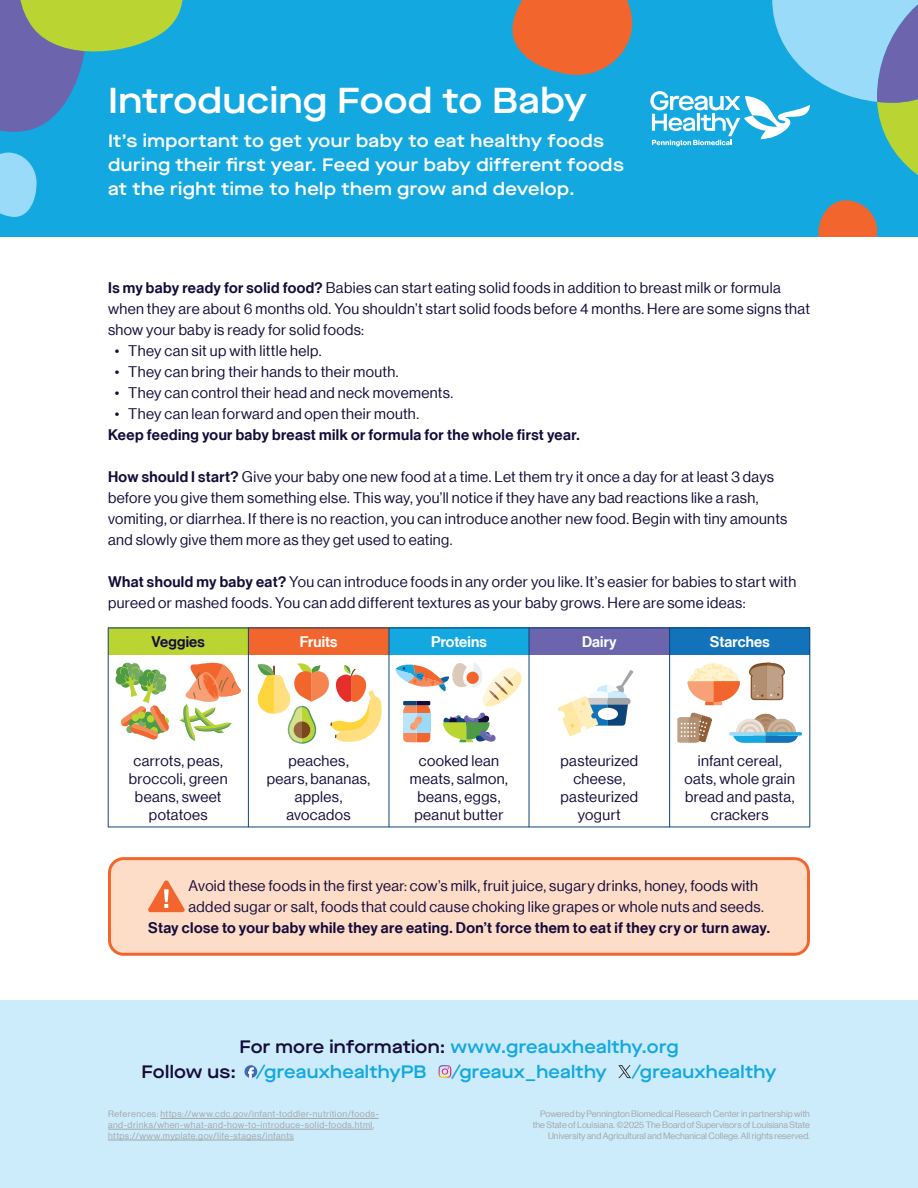
<style>
.page{position:relative;width:918px;height:1188px;background:#fff}
.page>*{position:absolute;margin:0;border:0;box-sizing:border-box;transform-origin:0 0}
.t1{font:600 36px "Maison Neue Ext";letter-spacing:.01em;color:#fff}
.t2{font:600 18px/24px "Maison Neue Ext";letter-spacing:.025em;color:#fff}
.t3{font:600 18px/24.8px "Maison Neue Ext";letter-spacing:.015em;color:#14a8e0}
.t4{font:15px/18px "N Haas Grotesk DS Pro 55 Rg";letter-spacing:.025em;color:#150c3a;text-align:center}
.t5{font:15px "N Haas Grotesk DS Pro 65 Md";letter-spacing:.025em;color:#150c3a}
.t6{font:15px "N Haas Grotesk DS Pro 65 Md";letter-spacing:.005em;color:#fff}
.t7{font:9px/10.8px "N Haas Grotesk DS Pro 55 Rg";color:#a3a4a8;text-align:right}
.t8{font:9px/10.8px "N Haas Grotesk DS Pro 55 Rg";letter-spacing:.05em;color:#a3a4a8}
.s1{font-family:"N Haas Grotesk DS Pro 65 Md"}
.s2{color:#150c3a}
</style>
<div class="page">
<div style="left:0;top:0;width:918px;height:238px;background:#14a8e0"></div>
<div style="left:0;top:1001px;width:918px;height:187px;background:#ccecfb"></div>
<svg style="left:0;top:0;width:183px;height:132px"></svg>
<svg style="left:512px;top:0;width:121px;height:75px"></svg>
<svg style="left:0;top:153px;width:37px;height:64px;background:#83d2f4"></svg>
<svg style="left:650px;top:0;width:268px;height:238px"></svg>
<svg style="left:439px;top:1065px;width:12px;height:13px"></svg>
<svg style="left:245px;top:1065px;width:12px;height:13px"></svg>
<svg style="left:618px;top:1065px;width:13px;height:13px"></svg>
<hr style="left:160px;top:1118px;width:219px;height:1px;background:#a3a4a8">
<hr style="left:108px;top:1129px;width:265px;height:1px;background:#a3a4a8">
<hr style="left:108px;top:1140px;width:186px;height:1px;background:#a3a4a8">
<div style="left:108px;top:628px;width:140px;height:27px;background:#bad432"></div>
<div style="left:248px;top:628px;width:141px;height:27px;background:#f2662e"></div>
<div style="left:389px;top:628px;width:140px;height:27px;background:#14a8e0"></div>
<div style="left:529px;top:628px;width:141px;height:27px;background:#6c65ae"></div>
<div style="left:670px;top:628px;width:140px;height:27px;background:#1272ba"></div>
<hr style="left:529px;top:628px;width:1px;height:199px;background:#0e4578">
<hr style="left:389px;top:628px;width:1px;height:199px;background:#0e4578">
<hr style="left:810px;top:628px;width:1px;height:199px;background:#0e4578">
<hr style="left:108px;top:628px;width:1px;height:199px;background:#0e4578">
<hr style="left:108px;top:628px;width:702px;height:1px;background:#0e4578">
<hr style="left:108px;top:827px;width:702px;height:1px;background:#0e4578">
<hr style="left:248px;top:628px;width:1px;height:199px;background:#0e4578">
<hr style="left:669px;top:628px;width:1px;height:199px;background:#0e4578">
<svg style="left:257px;top:663px;width:125px;height:81px"></svg>
<svg style="left:115px;top:662px;width:54px;height:78px"></svg>
<svg style="left:558px;top:670px;width:75px;height:66px"></svg>
<svg style="left:749px;top:663px;width:36px;height:37px"></svg>
<svg style="left:687px;top:662px;width:53px;height:43px"></svg>
<div style="left:110px;top:859px;width:699px;height:95px;background:#fddcc8;border-radius:14px"></div>
<div style="left:108px;top:857px;width:702px;height:99px;border:3px solid #f2662e;border-radius:14px"></div>
<svg style="left:148px;top:880px;width:37px;height:32px"></svg>
<svg style="left:180px;top:662px;width:61px;height:79px"></svg>
<svg style="left:395px;top:663px;width:127px;height:80px"></svg>
<svg style="left:729px;top:714px;width:73px;height:29px"></svg>
<svg style="left:677px;top:713px;width:35px;height:30px"></svg>
<h1 class="t1" style="left:108px;top:76px;width:480px">Introducing Food to Baby</h1>
<p class="t2" style="left:108px;top:129px;width:517px">It’s important to get your baby to eat healthy foods during their first year. Feed your baby different foods at the right time to help them grow and develop.</p>
<p class="t4" style="left:108px;top:278px;width:703px;line-height:21px;text-align:left"><span class="s1">Is my baby ready for solid food?</span> Babies can start eating solid foods in addition to breast milk or formula when they are about 6 months old. You shouldn’t start solid foods before 4 months. Here are some signs that show your baby is ready for solid foods:</p>
<p class="t4" style="left:115px;top:342px;width:208px">• They can sit up with little help.</p>
<p class="t4" style="left:115px;top:363px;width:285px">• They can bring their hands to their mouth.</p>
<p class="t4" style="left:115px;top:384px;width:340px">• They can control their head and neck movements.</p>
<p class="t4" style="left:115px;top:405px;width:306px">• They can lean forward and open their mouth.</p>
<p class="t5" style="left:108px;top:426px;width:473px">Keep feeding your baby breast milk or formula for the whole first year.</p>
<p class="t4" style="left:108px;top:467px;width:681px;line-height:21px;text-align:left"><span class="s1">How should I start?</span> Give your baby one new food at a time. Let them try it once a day for at least 3 days before you give them something else. This way, you’ll notice if they have any bad reactions like a rash, vomiting, or diarrhea. If there is no reaction, you can introduce another new food. Begin with tiny amounts and slowly give them more as they get used to eating.</p>
<p class="t4" style="left:108px;top:572px;width:690px;line-height:21px;text-align:left"><span class="s1">What should my baby eat?</span> You can introduce foods in any order you like. It’s easier for babies to start with pureed or mashed foods. You can add different textures as your baby grows. Here are some ideas:</p>
<p class="t5" style="left:152px;top:633px;width:55px">Veggies</p>
<p class="t6" style="left:300px;top:633px;width:39px">Fruits</p>
<p class="t6" style="left:431px;top:633px;width:57px">Proteins</p>
<p class="t6" style="left:582px;top:633px;width:36px">Dairy</p>
<p class="t6" style="left:710px;top:633px;width:61px">Starches</p>
<p class="t4" style="left:129px;top:751px;width:100px">carrots, peas, broccoli, green beans, sweet potatoes</p>
<p class="t4" style="left:267px;top:751px;width:105px">peaches, pears, bananas, apples, avocados</p>
<p class="t4" style="left:410px;top:751px;width:100px">cooked lean meats, salmon, beans, eggs, peanut butter</p>
<p class="t4" style="left:561px;top:751px;width:79px">pasteurized cheese, pasteurized yogurt</p>
<p class="t4" style="left:685px;top:751px;width:112px">infant cereal, oats, whole grain bread and pasta, crackers</p>
<p class="t4" style="left:189px;top:876px;width:577px;line-height:21px;text-align:left">Avoid these foods in the first year: cow’s milk, fruit juice, sugary drinks, honey, foods with added sugar or salt, foods that could cause choking like grapes or whole nuts and seeds.</p>
<p class="t5" style="left:148px;top:919px;width:623px">Stay close to your baby while they are eating. Don’t force them to eat if they cry or turn away.</p>
<p class="t3" style="left:142px;top:1034px;width:538px;text-indent:98px"><span class="s2">For more information:</span> www.greauxhealthy.org<br><span class="s2">Follow us:</span> /greauxhealthyPB</p>
<p class="t3" style="left:451px;top:1059px;width:157px">/greaux_healthy</p>
<p class="t3" style="left:631px;top:1059px;width:146px">/greauxhealthy</p>
<p class="t8" style="left:108px;top:1109px;width:272px">References: https://www.cdc.gov/infant-toddler-nutrition/foods&shy;and-drinks/when-what-and-how-to-introduce-solid-foods.html, https://www.myplate.gov/life-stages/infants</p>
<p class="t7" style="left:533px;top:1109px;width:279px">Powered by Pennington Biomedical Research Center in partnership with the State of Louisiana. ©2025 The Board of Supervisors of Louisiana State<br>University and Agricultural and Mechanical College. All rights reserved.</p>
</div>
